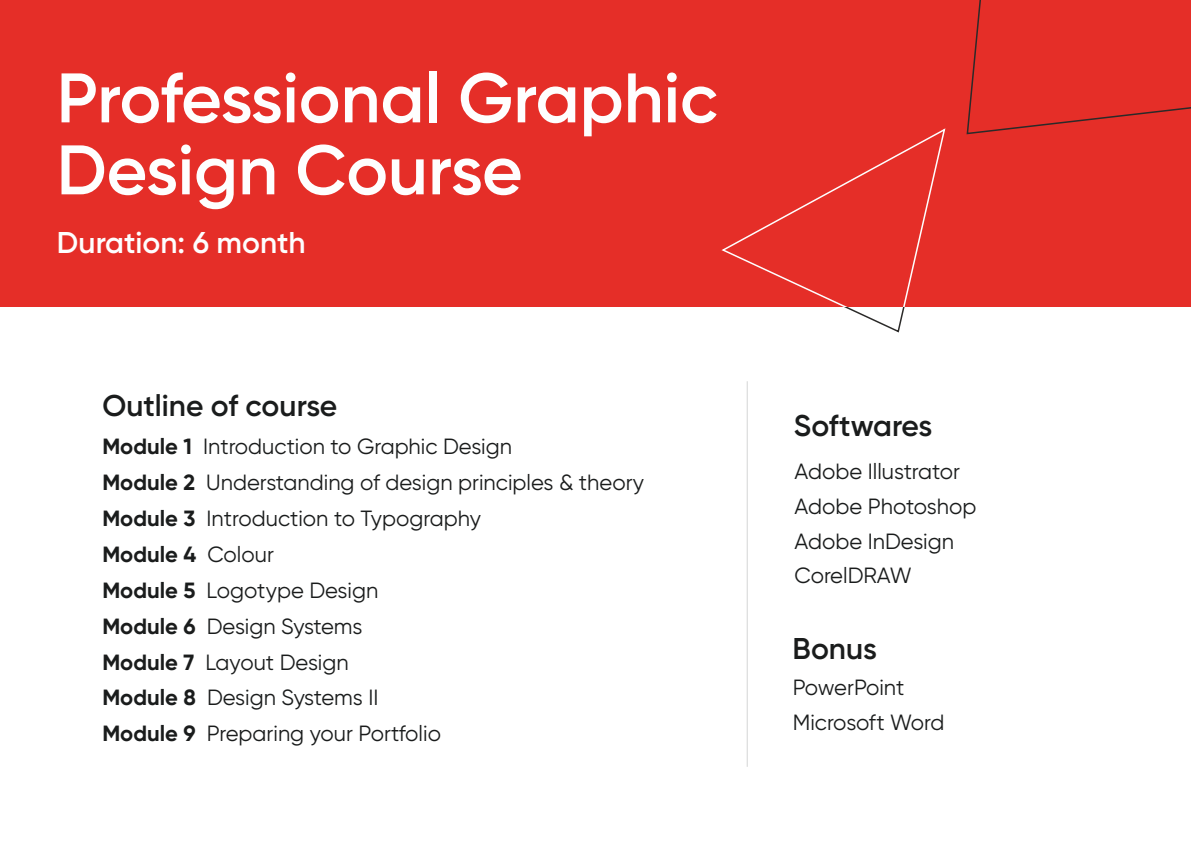
<style>
.page{position:relative;width:1191px;height:842px;background:#fff}
.page>*{position:absolute;margin:0;border:0;box-sizing:border-box;transform-origin:0 0}
.t1{font:600 70px/72px "Gilroy";color:#fefefe}
.t2{font:600 30px "Gilroy";color:#1a1c1c}
.t3{font:600 30px "Gilroy";color:#fefefe}
.t4{font:22px/35.8px "Gilroy";color:#1a1c1c}
.s1{font-weight:700}
</style>
<div class="page">
<svg style="left:721px;top:306px;width:225px;height:27px"></svg>
<div style="left:0;top:0;width:1191px;height:306px;background:#e52e28"></div>
<svg style="left:966px;top:0;width:225px;height:135px"></svg>
<svg style="left:721px;top:128px;width:225px;height:178px"></svg>
<hr style="left:746px;top:381px;width:2px;height:386px;background:#d9dada">
<h1 class="t1" style="left:57px;top:67px;width:663px">Professional Graphic<br>Design Course</h1>
<h2 class="t3" style="left:57px;top:230px;width:250px">Duration: 6 month</h2>
<h2 class="t2" style="left:102px;top:393px;width:236px">Outline of course</h2>
<p class="t4" style="left:102px;top:430px;width:543px"><span class="s1">Module 1</span> Introduction to Graphic Design<br><span class="s1">Module 2</span> Understanding of design principles &amp; theory<br><span class="s1">Module 3</span> Introduction to Typography<br><span class="s1">Module 4</span> Colour<br><span class="s1">Module 5</span> Logotype Design<br><span class="s1">Module 6</span> Design Systems<br><span class="s1">Module 7</span> Layout Design<br><span class="s1">Module 8</span> Design Systems II<br><span class="s1">Module 9</span> Preparing your Portfolio</p>
<h2 class="t2" style="left:793px;top:413px;width:140px">Softwares</h2>
<p class="t4" style="left:794px;top:456px;width:183px;line-height:34.8px">Adobe Illustrator<br>Adobe Photoshop<br>Adobe InDesign<br>CorelDRAW</p>
<h2 class="t2" style="left:792px;top:636px;width:86px">Bonus</h2>
<p class="t4" style="left:792px;top:672px;width:153px;line-height:34.8px">PowerPoint<br>Microsoft Word</p>
</div>
